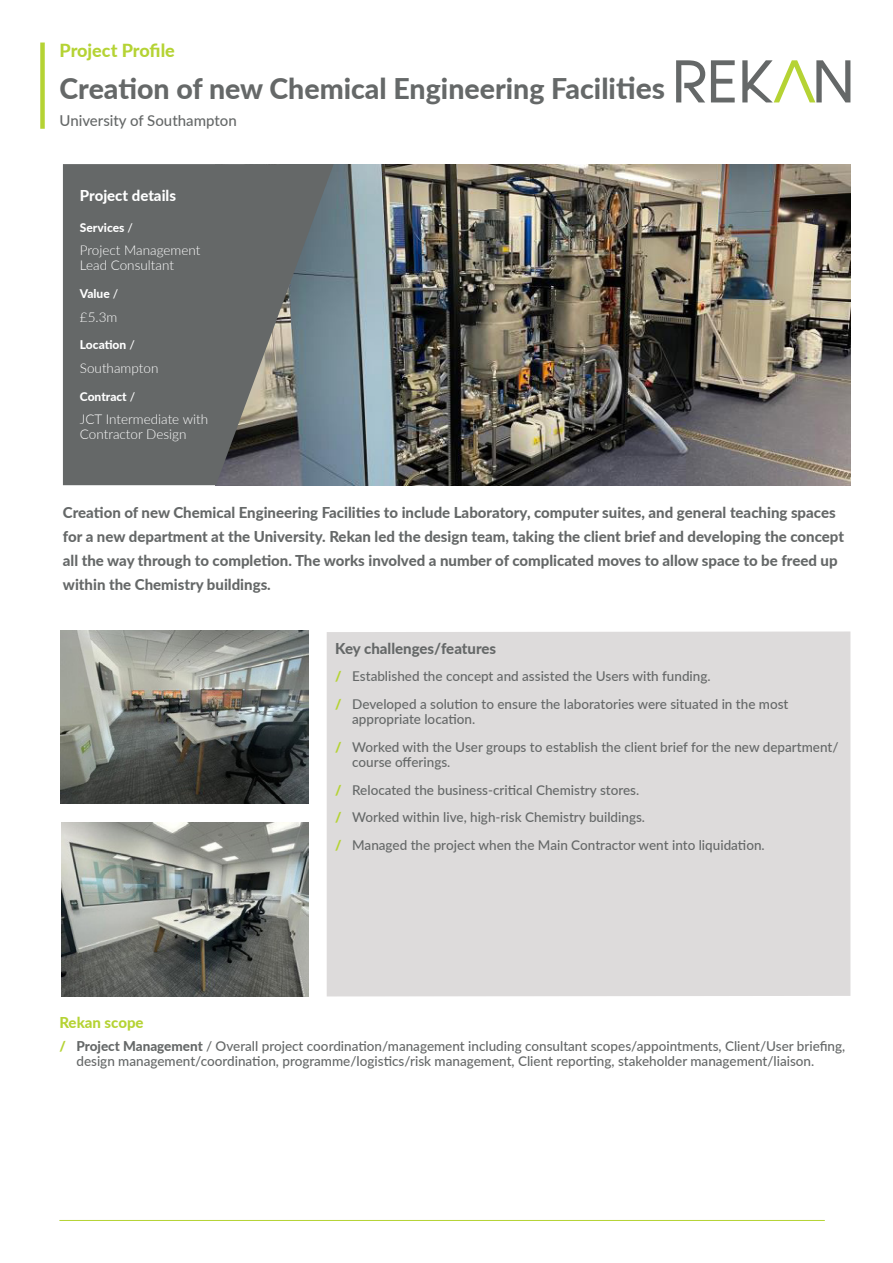
<style>
.page{position:relative;width:893px;height:1263px;background:#fff}
.page>*{position:absolute;margin:0;border:0;box-sizing:border-box;transform-origin:0 0}
.t1{font:800 28.5px "Lato";color:#656868}
.t2{font:800 18px "Lato";letter-spacing:-.005em;color:#b5d334}
.t3{font:800 15px/24px "Lato";color:#656868}
.t4{font:500 15px "Lato";color:#656868}
.t5{font:800 15px "Lato";color:#fff}
.t6{font:800 15px "Lato";color:#b5d334}
.t7{font:500 13.5px/27.8px "Lato";color:#656868}
.t8{font:300 13.5px/15px "Lato";color:#fff}
.t9{font:800 12px "Lato";color:#fff}
.s1{font-size:30px}
.s2{font-weight:500}
.s3{font-weight:900;color:#b5d334}
.s4{font-weight:800}
</style>
<div class="page">
<svg style="left:676px;top:60px;width:29px;height:42px"></svg>
<svg style="left:711px;top:60px;width:24px;height:42px"></svg>
<svg style="left:742px;top:60px;width:108px;height:42px"></svg>
<hr style="left:59px;top:1220px;width:766px;height:1px;background:#b5d334">
<div style="left:40px;top:43px;width:5px;height:86px;background:#b5d334"></div>
<div style="left:327px;top:631px;width:523px;height:365px;background:#dddbdb"></div>
<img style="left:61px;top:630px;width:248px;height:174px">
<img style="left:61px;top:823px;width:248px;height:173px">
<img style="left:334px;top:164px;width:516px;height:321px">
<svg style="left:63px;top:164px;width:271px;height:321px;background:#676b6c"></svg>
<h2 class="t2" style="left:60px;top:37px;width:117px">Project Profile</h2>
<h1 class="t1" style="left:60px;top:67px;width:607px">Creation of new Chemical Engineering Facili<span class="s1">ties</span></h1>
<p class="t4" style="left:60px;top:115px;width:179px">University of Southampton</p>
<p class="t5" style="left:80px;top:185px;width:98px">Project details</p>
<p class="t9" style="left:80px;top:219px;width:55px">Services <span class="s2">/</span></p>
<p class="t8" style="left:80px;top:244px;width:122px">Project Management<br>Lead Consultant</p>
<p class="t9" style="left:80px;top:285px;width:40px">Value <span class="s2">/</span></p>
<p class="t8" style="left:80px;top:310px;width:39px">£5.3m</p>
<p class="t9" style="left:80px;top:336px;width:56px">Location <span class="s2">/</span></p>
<p class="t8" style="left:80px;top:362px;width:80px">Southampton</p>
<p class="t9" style="left:80px;top:387px;width:57px">Contract <span class="s2">/</span></p>
<p class="t8" style="left:80px;top:413px;width:130px">JCT Intermediate with<br>Contractor Design</p>
<p class="t3" style="left:63px;top:500px;width:783px">Creation of new Chemical Engineering Facilities to include Laboratory, computer suites, and general teaching spaces for a new department at the University. Rekan led the design team, taking the client brief and developing the concept all the way through to completion. The works involved a number of complicated moves to allow space to be freed up within the Chemistry buildings.</p>
<p class="t3" style="left:335px;top:635px;width:162px">Key challenges/features</p>
<p class="t7" style="left:335px;top:662px;width:455px"><span class="s3">/</span> Established the concept and assisted the Users with funding.<br><span class="s3">/</span> Developed a solution to ensure the laboratories were situated in the most</p>
<p class="t7" style="left:335px;top:705px;width:505px;text-indent:17px">appropriate location.<br><span class="s3">/</span> Worked with the User groups to establish the client brief for the new department/</p>
<p class="t7" style="left:335px;top:747px;width:431px;text-indent:17px">course offerings.<br><span class="s3">/</span> Relocated the business-critical Chemistry stores.<br><span class="s3">/</span> Worked within live, high-risk Chemistry buildings.<br><span class="s3">/</span> Managed the project when the Main Contractor went into liquidation.</p>
<p class="t6" style="left:59px;top:1011px;width:86px">Rekan scope</p>
<p class="t7" style="left:76px;top:1038px;width:770px;line-height:15px;text-indent:-17px"><span class="s3">/</span> <span class="s4">Project Management</span> / Overall project coordination/management including consultant scopes/appointments, Client/User briefing, design management/coordination, programme/logistics/risk management, Client reporting, stakeholder management/liaison.</p>
</div>
